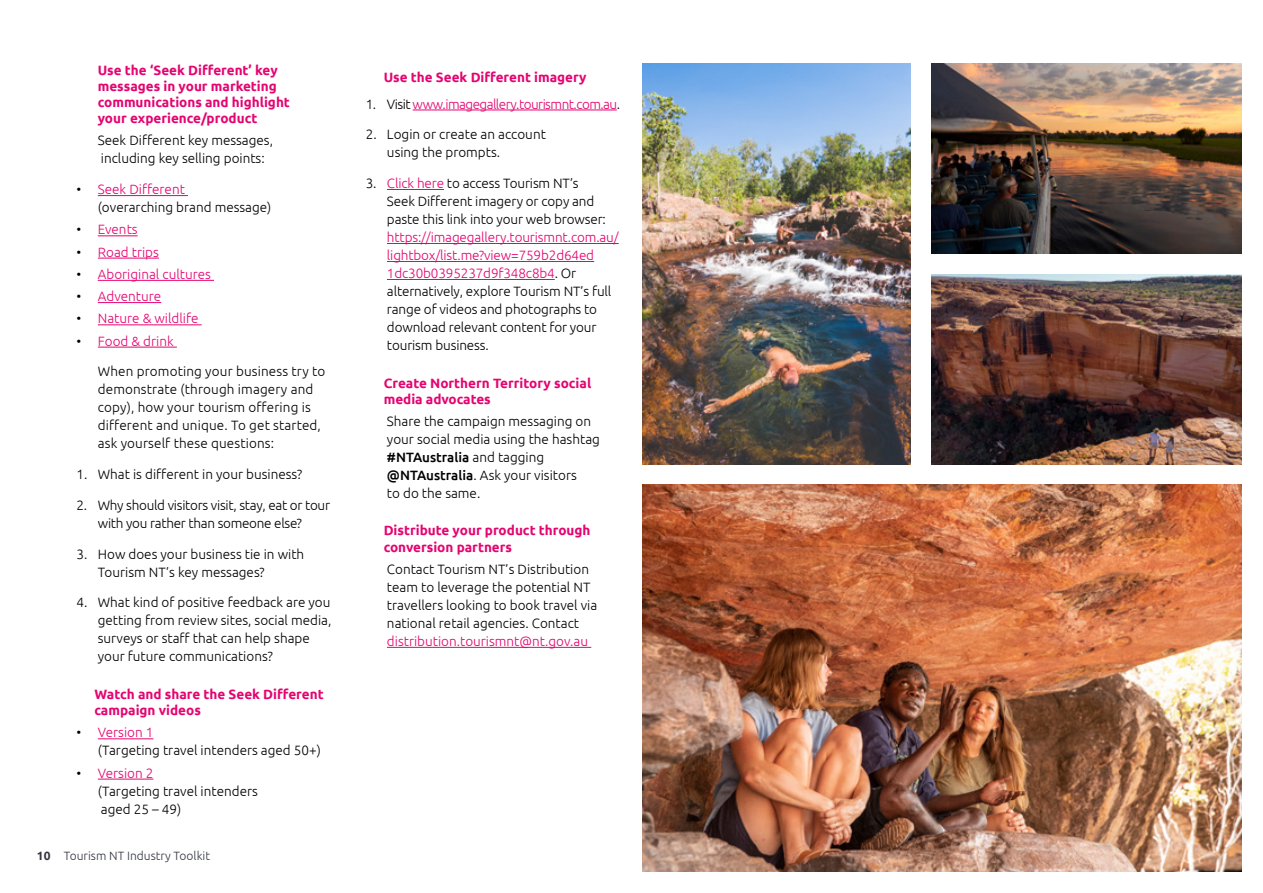
<style>
.page{position:relative;width:1263px;height:893px;background:#fff}
.page>*{position:absolute;margin:0;border:0;box-sizing:border-box;transform-origin:0 0}
.t1{font:300 13.5px/18px "Ubuntu";color:#000}
.t2{font:700 13.5px/16.2px "Ubuntu";color:#e40571}
.t3{font:300 13.5px "Ubuntu";color:#e40571}
.t4{font:300 13.5px/18px "Ubuntu";letter-spacing:-.02em;color:#000;text-align:center}
.t5{font:300 13.5px "Ubuntu";letter-spacing:-.04em;color:#e40571}
.t6{font:300 12px "Ubuntu";color:#343741}
.s1{color:#e40571}
.s2{color:#000}
.s3{font-weight:700}
.s4{font-weight:500}
</style>
<div class="page">
<hr style="left:98px;top:195px;width:90px;height:1px;background:#e40571">
<hr style="left:98px;top:235px;width:40px;height:1px;background:#e40571">
<hr style="left:98px;top:258px;width:61px;height:1px;background:#e40571">
<hr style="left:98px;top:280px;width:116px;height:1px;background:#e40571">
<hr style="left:98px;top:302px;width:63px;height:1px;background:#e40571">
<hr style="left:98px;top:324px;width:104px;height:1px;background:#e40571">
<hr style="left:98px;top:347px;width:79px;height:1px;background:#e40571">
<hr style="left:98px;top:738px;width:55px;height:1px;background:#e40571">
<hr style="left:98px;top:779px;width:55px;height:1px;background:#e40571">
<img style="left:642px;top:64px;width:268px;height:401px">
<img style="left:931px;top:64px;width:311px;height:190px">
<img style="left:931px;top:275px;width:311px;height:190px">
<img style="left:642px;top:485px;width:600px;height:387px">
<hr style="left:413px;top:110px;width:204px;height:1px;background:#e40571">
<hr style="left:387px;top:189px;width:57px;height:1px;background:#e40571">
<hr style="left:387px;top:243px;width:232px;height:1px;background:#e40571">
<hr style="left:387px;top:261px;width:207px;height:1px;background:#e40571">
<hr style="left:387px;top:279px;width:168px;height:1px;background:#e40571">
<hr style="left:387px;top:647px;width:204px;height:1px;background:#e40571">
<p class="t2" style="left:98px;top:61px;width:194px">Use the ‘Seek Different’ key messages in your marketing communications and highlight your experience/product</p>
<p class="t1" style="left:98px;top:131px;width:177px">Seek Different key messages, including key selling points:</p>
<p class="t1" style="left:98px;top:180px;width:175px;text-indent:-21px">• <span class="s1">Seek Different<br></span>(overarching brand message)</p>
<p class="t3" style="left:77px;top:221px;width:63px"><span class="s2">•</span> Events</p>
<p class="t3" style="left:77px;top:244px;width:84px"><span class="s2">•</span> Road trips</p>
<p class="t3" style="left:77px;top:266px;width:136px"><span class="s2">•</span> Aboriginal cultures</p>
<p class="t3" style="left:77px;top:288px;width:86px"><span class="s2">•</span> Adventure</p>
<p class="t3" style="left:77px;top:310px;width:124px"><span class="s2">•</span> Nature &amp; wildlife</p>
<p class="t3" style="left:77px;top:333px;width:99px"><span class="s2">•</span> Food &amp; drink</p>
<p class="t1" style="left:98px;top:362px;width:229px">When promoting your business try to demonstrate (through imagery and copy), how your tourism offering is different and unique. To get started, ask yourself these questions:</p>
<p class="t1" style="left:77px;top:465px;width:227px">1. What is different in your business?</p>
<p class="t4" style="left:77px;top:496px;width:255px">2. Why should visitors visit, stay, eat or tour with you rather than someone else?</p>
<p class="t1" style="left:98px;top:544px;width:208px;text-indent:-21px">3. How does your business tie in with<br>Tourism NT’s key messages?</p>
<p class="t1" style="left:98px;top:593px;width:235px;text-indent:-21px">4. What kind of positive feedback are you getting from review sites, social media, surveys or staff that can help shape your future communications?</p>
<p class="t2" style="left:95px;top:686px;width:231px">Watch and share the Seek Different campaign videos</p>
<p class="t1" style="left:98px;top:723px;width:225px;text-indent:-21px">• <span class="s1">Version 1<br></span>(Targeting travel intenders aged 50+)</p>
<p class="t1" style="left:98px;top:763px;width:162px;text-indent:-21px">• <span class="s1">Version 2<br></span>(Targeting travel intenders aged 25 – 49)</p>
<p class="t6" style="left:37px;top:848px;width:175px"><span class="s3">10</span> Tourism NT Industry Toolkit</p>
<p class="t2" style="left:384px;top:69px;width:204px">Use the Seek Different imagery</p>
<p class="t5" style="left:366px;top:96px;width:256px"><span class="s2">1. Visit</span> www.imagegallery.tourismnt.com.au<span class="s2">.</span></p>
<p class="t1" style="left:387px;top:125px;width:160px;text-indent:-21px">2. Login or create an account using the prompts.</p>
<p class="t1" style="left:387px;top:174px;width:220px;text-indent:-21px">3. <span class="s1">Click here</span> to access Tourism NT’s<br>Seek Different imagery or copy and paste this link into your web browser:</p>
<p class="t1" style="left:387px;top:228px;width:233px"><span class="s1">https://imagegallery.tourismnt.com.au/ lightbox/list.me?view=759b2d64ed 1dc30b0395237d9f348c8b4</span>. Or alternatively, explore Tourism NT’s full range of videos and photographs to download relevant content for your tourism business.</p>
<p class="t2" style="left:384px;top:374px;width:209px">Create Northern Territory social media advocates</p>
<p class="t1" style="left:387px;top:412px;width:214px">Share the campaign messaging on your social media using the hashtag <span class="s4">#NTAustralia</span> and tagging <span class="s4">@NTAustralia</span>. Ask your visitors<br>to do the same.</p>
<p class="t2" style="left:384px;top:522px;width:208px">Distribute your product through conversion partners</p>
<p class="t1" style="left:387px;top:560px;width:212px">Contact Tourism NT’s Distribution team to leverage the potential NT travellers looking to book travel via national retail agencies. Contact</p>
<p class="t3" style="left:387px;top:633px;width:203px">distribution.tourismnt@nt.gov.au</p>
</div>
